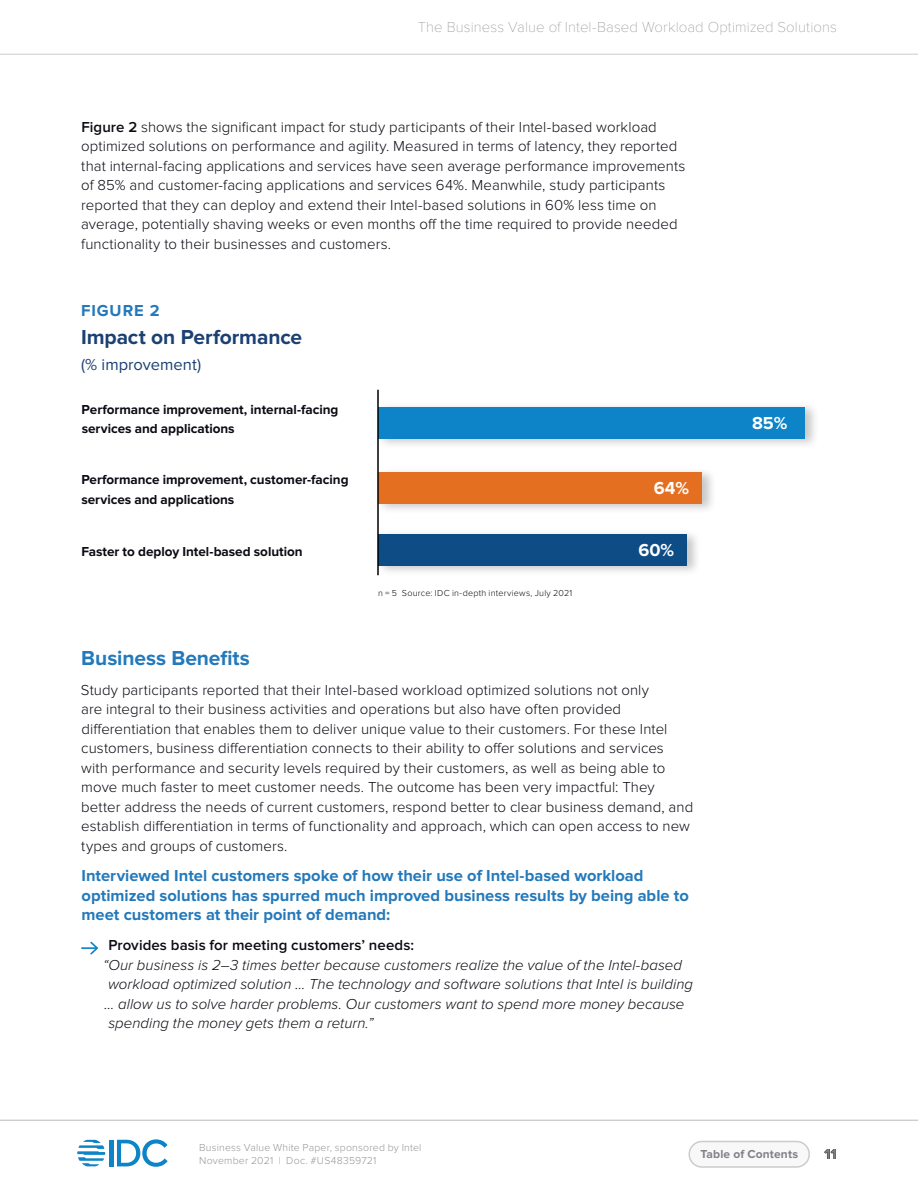
<style>
.page{position:relative;width:918px;height:1188px;background:#fff}
.page>*{position:absolute;margin:0;border:0;box-sizing:border-box;transform-origin:0 0}
.t1{font:700 21px "Proxima Nova";letter-spacing:-.005em;color:#1b4072}
.t2{font:700 21px "Proxima Nova";letter-spacing:-.005em;color:#2379bb}
.t3{font:700 18px "Proxima Nova";color:#fff}
.t4{font:700 16.5px/19.5px "Proxima Nova";color:#2379bb}
.t5{font:16.5px "Proxima Nova";letter-spacing:.005em;color:#1b4072}
.t6{font:300 15px/19.5px "Proxima Nova";letter-spacing:.005em;color:#0a0b13}
.t7{font:italic 300 15px/19.5px "Proxima Nova";letter-spacing:.005em;color:#0a0b13}
.t8{font:100 15px "Proxima Nova T";letter-spacing:.005em;color:#97979b}
.t9{font:600 15px "Proxima Nova";letter-spacing:.005em;color:#0a0b13}
.t10{font:700 15px "Proxima Nova";color:#000}
.t11{font:700 13.5px/19.5px "Proxima Nova";color:#0a0b13}
.t12{font:700 12px "Proxima Nova";letter-spacing:.01em;color:#808187}
.t13{font:300 10.5px/13.5px "Proxima Nova";letter-spacing:.02em;color:#97979b}
.t14{font:300 9px "Proxima Nova";letter-spacing:.025em;color:#0a0b13}
.s1{font-weight:600}
</style>
<div class="page">
<div style="left:689px;top:1142px;width:120px;height:25px;background:#f8f8f8;border-radius:13px"></div>
<div style="left:688px;top:1141px;width:122px;height:27px;border:2px solid #cccccb;border-radius:13px"></div>
<hr style="left:0;top:1120px;width:918px;height:1px;background:#cccccb">
<hr style="left:0;top:54px;width:918px;height:1px;background:#cccccb">
<div style="left:109px;top:1140px;width:5px;height:26px;background:#0c84c7"></div>
<svg style="left:117px;top:1139px;width:51px;height:28px"></svg>
<svg style="left:77px;top:1140px;width:28px;height:26px"></svg>
<div style="left:376px;top:466px;width:341px;height:49px;background:#000;opacity:.22"></div>
<div style="left:378px;top:473px;width:324px;height:31px;background:#e46f20"></div>
<div style="left:376px;top:528px;width:325px;height:49px;background:#000;opacity:.22"></div>
<div style="left:378px;top:535px;width:309px;height:31px;background:#0d4c85"></div>
<div style="left:376px;top:401px;width:444px;height:49px;background:#000;opacity:.22"></div>
<div style="left:378px;top:408px;width:427px;height:31px;background:#0c84c7"></div>
<hr style="left:377px;top:390px;width:2px;height:185px;background:#000">
<svg style="left:81px;top:942px;width:17px;height:13px"></svg>
<p class="t8" style="left:418px;top:19px;width:421px">The Business Value of Intel-Based Workload Optimized Solutions</p>
<p class="t6" style="left:81px;top:117px;width:606px"><span class="s1">Figure 2</span> shows the significant impact for study participants of their Intel-based workload optimized solutions on performance and agility. Measured in terms of latency, they reported that internal-facing applications and services have seen average performance improvements of 85% and customer-facing applications and services 64%. Meanwhile, study participants reported that they can deploy and extend their Intel-based solutions in 60% less time on average, potentially shaving weeks or even months off the time required to provide needed functionality to their businesses and customers.</p>
<p class="t4" style="left:81px;top:301px;width:80px">FIGURE 2</p>
<h1 class="t1" style="left:81px;top:325px;width:223px">Impact on Performance</h1>
<p class="t5" style="left:81px;top:357px;width:122px">(% improvement)</p>
<p class="t11" style="left:82px;top:400px;width:258px">Performance improvement, internal-facing services and applications</p>
<p class="t11" style="left:81px;top:470px;width:269px">Performance improvement, customer-facing services and applications</p>
<p class="t11" style="left:81px;top:542px;width:223px">Faster to deploy Intel-based solution</p>
<p class="t14" style="left:378px;top:588px;width:196px">n = 5 Source: IDC in-depth interviews, July 2021</p>
<p class="t3" style="left:654px;top:478px;width:37px">64%</p>
<p class="t3" style="left:638px;top:540px;width:37px">60%</p>
<h1 class="t2" style="left:81px;top:646px;width:170px">Business Benefits</h1>
<p class="t6" style="left:81px;top:680px;width:614px">Study participants reported that their Intel-based workload optimized solutions not only<br>are integral to their business activities and operations but also have often provided differentiation that enables them to deliver unique value to their customers. For these Intel customers, business differentiation connects to their ability to offer solutions and services with performance and security levels required by their customers, as well as being able to move much faster to meet customer needs. The outcome has been very impactful: They better address the needs of current customers, respond better to clear business demand, and establish differentiation in terms of functionality and approach, which can open access to new types and groups of customers.</p>
<p class="t4" style="left:81px;top:866px;width:609px">Interviewed Intel customers spoke of how their use of Intel-based workload optimized solutions has spurred much improved business results by being able to meet customers at their point of demand:</p>
<p class="t9" style="left:108px;top:937px;width:307px">Provides basis for meeting customers’ needs:</p>
<p class="t7" style="left:103px;top:956px;width:591px">“Our business is 2–3 times better because customers realize the value of the Intel-based workload optimized solution … The technology and software solutions that Intel is building … allow us to solve harder problems. Our customers want to spend more money because spending the money gets them a return.”</p>
<p class="t3" style="left:752px;top:413px;width:37px">85%</p>
<p class="t13" style="left:199px;top:1141px;width:224px">Business Value White Paper, sponsored by Intel<br>November 2021 | Doc. #US48359721</p>
<p class="t12" style="left:700px;top:1147px;width:99px">Table of Contents</p>
<p class="t10" style="left:825px;top:1145px;width:14px">11</p>
</div>
